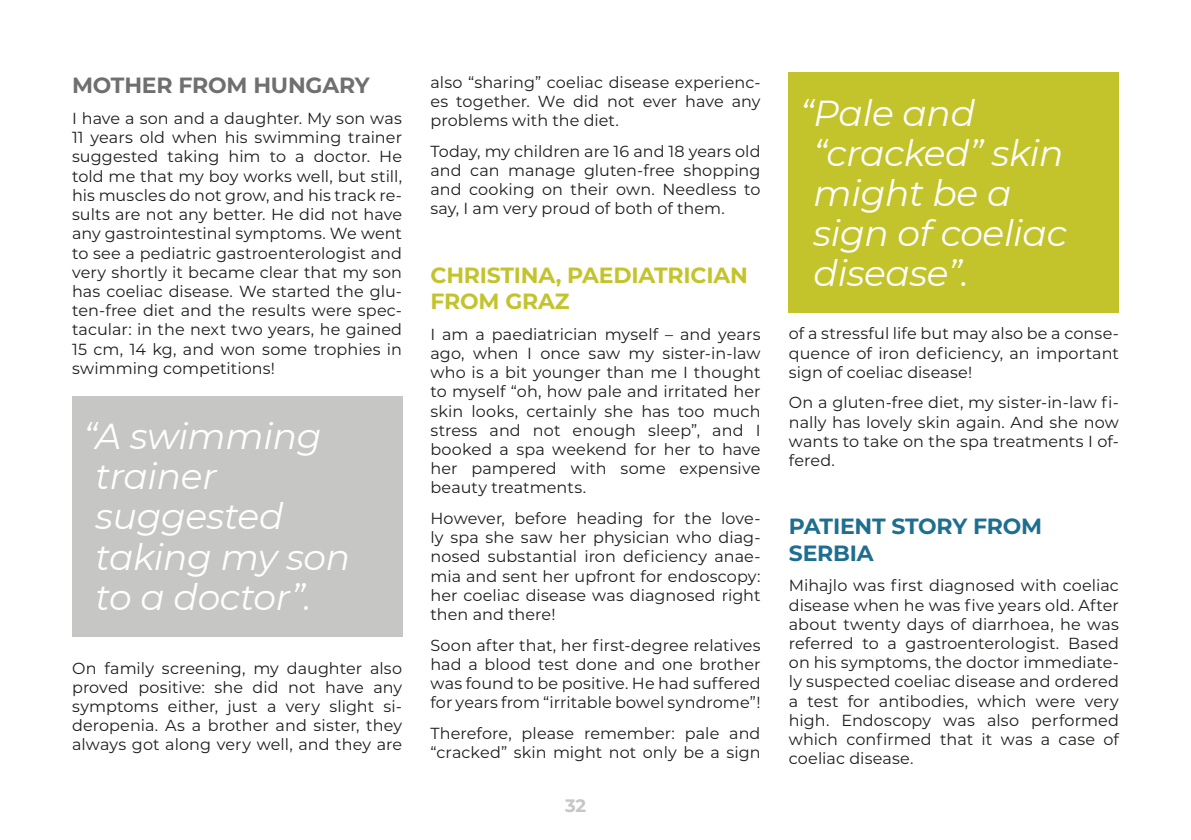
<style>
.page{position:relative;width:1191px;height:840px;background:#fff}
.page>*{position:absolute;margin:0;border:0;box-sizing:border-box;transform-origin:0 0}
.t1{font:italic 36px/40px "Montserrat";letter-spacing:-.01em;color:#fff}
.t2{font:700 22px/26.4px "Montserrat";letter-spacing:-.01em;color:#c3c42c}
.t3{font:700 22px/26.4px "Montserrat";letter-spacing:-.01em;color:#1e6e90}
.t4{font:700 22px "Montserrat";letter-spacing:-.01em;color:#706f6f}
.t5{font:700 18px "Montserrat";color:#c6c6c5}
.t6{font:16px/19.2px "Montserrat";letter-spacing:.005em;color:#1d1d1b;text-align:justify}
</style>
<div class="page">
<div style="left:72px;top:395px;width:330px;height:241px;background:#c6c6c5"></div>
<div style="left:789px;top:72px;width:330px;height:240px;background:#c3c42c"></div>
<h2 class="t4" style="left:72px;top:70px;width:299px">MOTHER FROM HUNGARY</h2>
<p class="t6" style="left:72px;top:108px;width:331px">I have a son and a daughter. My son was 11 years old when his swimming trainer suggested taking him to a doctor. He told me that my boy works well, but still, his muscles do not grow, and his track re&shy;sults are not any better. He did not have any gastrointestinal symptoms. We went to see a pediatric gastroenterologist and very shortly it became clear that my son has coeliac disease. We started the glu&shy;ten-free diet and the results were spec&shy;tacular: in the next two years, he gained 15 cm, 14 kg, and won some trophies in swimming competitions!</p>
<h1 class="t1" style="left:96px;top:415px;width:256px;text-indent:-12px">“A swimming trainer suggested taking my son to a doctor”.</h1>
<p class="t6" style="left:72px;top:657px;width:331px">On family screening, my daughter also proved positive: she did not have any symptoms either, just a very slight si&shy;deropenia. As a brother and sister, they always got along very well, and they are</p>
<p class="t6" style="left:430px;top:72px;width:331px">also “sharing” coeliac disease experienc&shy;es together. We did not ever have any problems with the diet.</p>
<p class="t6" style="left:430px;top:141px;width:331px">Today, my children are 16 and 18 years old and can manage gluten-free shopping and cooking on their own. Needless to say, I am very proud of both of them.</p>
<h2 class="t2" style="left:430px;top:260px;width:319px">CHRISTINA, PAEDIATRICIAN<br>FROM GRAZ</h2>
<p class="t6" style="left:430px;top:323px;width:331px">I am a paediatrician myself – and years ago, when I once saw my sister-in-law who is a bit younger than me I thought to myself “oh, how pale and irritated her skin looks, certainly she has too much stress and not enough sleep”, and I booked a spa weekend for her to have her pampered with some expensive beauty treatments.</p>
<p class="t6" style="left:430px;top:508px;width:331px">However, before heading for the love&shy;ly spa she saw her physician who diag&shy;nosed substantial iron deficiency anae&shy;mia and sent her upfront for endoscopy: her coeliac disease was diagnosed right then and there!</p>
<p class="t6" style="left:430px;top:634px;width:331px">Soon after that, her first-degree relatives had a blood test done and one brother was found to be positive. He had suffered for years from “irritable bowel syndrome”!</p>
<p class="t6" style="left:430px;top:722px;width:331px">Therefore, please remember: pale and “cracked” skin might not only be a sign</p>
<p class="t5" style="left:565px;top:791px;width:23px">32</p>
<h1 class="t1" style="left:813px;top:91px;width:255px;text-indent:-13px">“Pale and “cracked” skin might be a sign of coeliac disease”.</h1>
<p class="t6" style="left:789px;top:323px;width:331px">of a stressful life but may also be a conse&shy;quence of iron deficiency, an important sign of coeliac disease!</p>
<p class="t6" style="left:789px;top:392px;width:331px">On a gluten-free diet, my sister-in-law fi&shy;nally has lovely skin again. And she now wants to take on the spa treatments I of&shy;fered.</p>
<h2 class="t3" style="left:789px;top:512px;width:255px">PATIENT STORY FROM<br>SERBIA</h2>
<p class="t6" style="left:789px;top:575px;width:331px">Mihajlo was first diagnosed with coeliac disease when he was five years old. After about twenty days of diarrhoea, he was referred to a gastroenterologist. Based on his symptoms, the doctor immediate&shy;ly suspected coeliac disease and ordered a test for antibodies, which were very high. Endoscopy was also performed which confirmed that it was a case of coeliac disease.</p>
</div>
